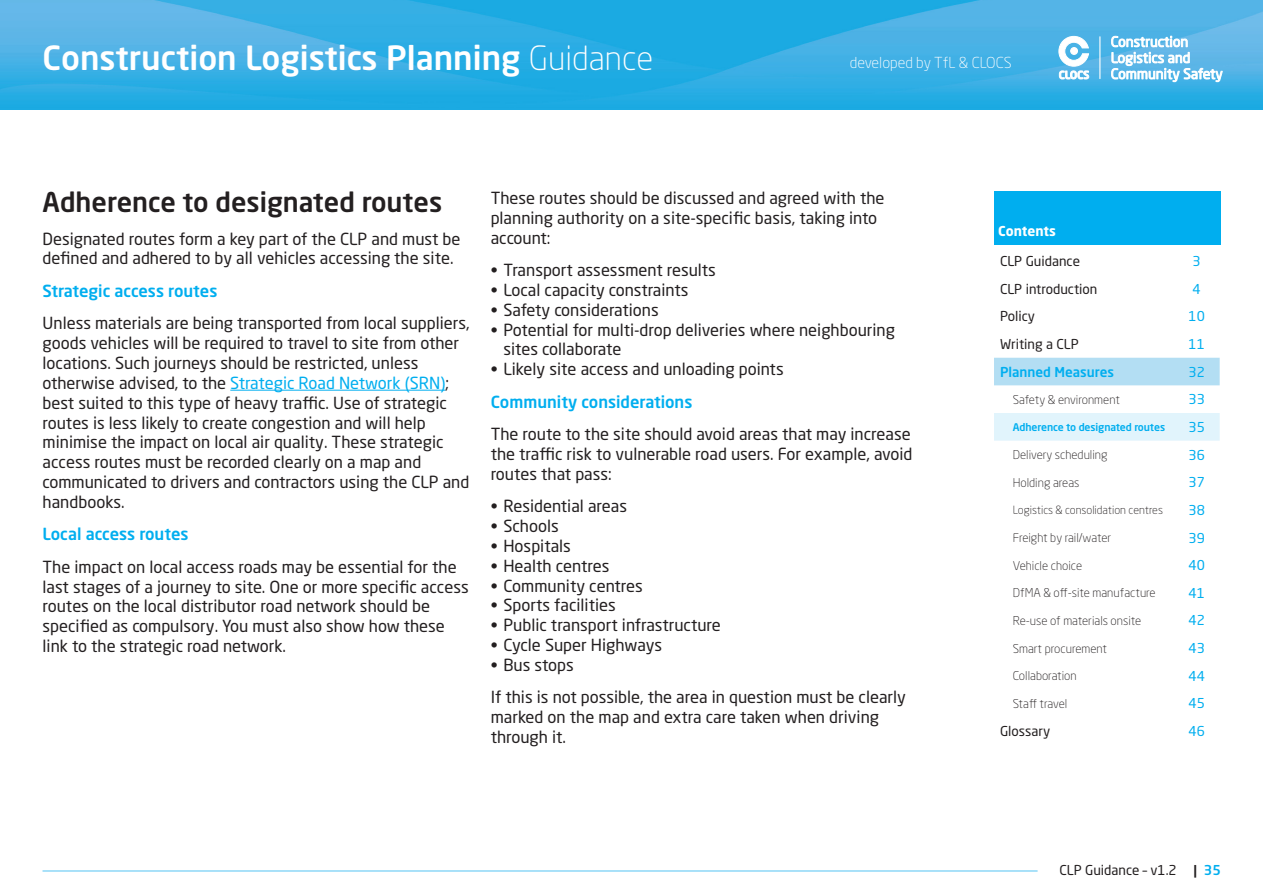
<style>
.page{position:relative;width:1263px;height:893px;background:#fff}
.page>*{position:absolute;margin:0;border:0;box-sizing:border-box;transform-origin:0 0}
.t1{font:500 33px "Neo Sans Std";color:#fff}
.BIG_main_title{font:500 27px "Neo Sans Std";color:#231f20}
.Main{font:16.5px/19.8px "Neo Sans Std";color:#231f20}
.Main-2{font:500 16.5px "Neo Sans Std";color:#00aeef}
.t2{font:300 15px "Neo Sans Std";color:#fff}
.Bullets{font:13.5px "Neo Sans Std";color:#231f20}
.Bullets-2{font:13.5px "Neo Sans Std";color:#00aeef}
.Bullets-3{font:500 13.5px "Neo Sans Std";color:#00aeef}
.Main-3{font:700 13.5px "Neo Sans Std";color:#fff}
.Bullets-4{font:300 12px "Neo Sans Std";color:#231f20}
.Bullets-5{font:300 11.25px "Neo Sans Std";color:#231f20}
.Bullets-6{font:500 10.5px "Neo Sans Std";letter-spacing:-.01em;color:#00aeef}
.s1{font-weight:300}
.s2{color:#00aeef}
.s3{font-weight:500}
.s4{font-weight:500;color:#00aeef}
</style>
<div class="page">
<img style="left:0;top:0;width:1263px;height:109px">
<hr style="left:1099px;top:36px;width:1px;height:43px;background:#fff">
<svg style="left:1111px;top:36px;width:111px;height:46px"></svg>
<svg style="left:1059px;top:36px;width:30px;height:43px"></svg>
<hr style="left:43px;top:870px;width:994px;height:2px;background:#8dd7f7">
<hr style="left:230px;top:390px;width:215px;height:1px;background:#00aeef">
<div style="left:994px;top:358px;width:226px;height:27px;background:#b3def3"></div>
<div style="left:994px;top:413px;width:226px;height:28px;background:#e1f4fc"></div>
<div style="left:994px;top:191px;width:227px;height:53px;background:#00aeef"></div>
<h1 class="t1" style="left:43px;top:37px;width:612px">Construction Logistics Planning <span class="s1">Guidance</span></h1>
<p class="t2" style="left:850px;top:54px;width:163px">developed by TfL &amp; CLOCS</p>
<p class="BIG_main_title" style="left:43px;top:185px;width:401px">Adherence to designated routes</p>
<p class="Main" style="left:43px;top:228px;width:419px">Designated routes form a key part of the CLP and must be defined and adhered to by all vehicles accessing the site.</p>
<p class="Main-2" style="left:43px;top:280px;width:176px">Strategic access routes</p>
<p class="Main" style="left:43px;top:313px;width:429px">Unless materials are being transported from local suppliers, goods vehicles will be required to travel to site from other locations. Such journeys should be restricted, unless otherwise advised, to the <span class="s2">Strategic Road Network (SRN)</span>; best suited to this type of heavy traffic. Use of strategic routes is less likely to create congestion and will help minimise the impact on local air quality. These strategic access routes must be recorded clearly on a map and communicated to drivers and contractors using the CLP and handbooks.</p>
<p class="Main-2" style="left:43px;top:524px;width:148px">Local access routes</p>
<p class="Main" style="left:43px;top:557px;width:428px">The impact on local access roads may be essential for the last stages of a journey to site. One or more specific access routes on the local distributor road network should be specified as compulsory. You must also show how these link to the strategic road network.</p>
<p class="Main" style="left:491px;top:188px;width:395px">These routes should be discussed and agreed with the planning authority on a site-specific basis, taking into account:</p>
<p class="Main" style="left:491px;top:260px;width:227px">• Transport assessment results</p>
<p class="Main" style="left:491px;top:280px;width:199px">• Local capacity constraints</p>
<p class="Main" style="left:491px;top:300px;width:170px">• Safety considerations</p>
<p class="Main" style="left:503px;top:319px;width:393px;text-indent:-13px">• Potential for multi-drop deliveries where neighbouring sites collaborate</p>
<p class="Main" style="left:491px;top:359px;width:294px">• Likely site access and unloading points</p>
<p class="Main-2" style="left:491px;top:391px;width:203px">Community considerations</p>
<p class="Main" style="left:491px;top:424px;width:423px;text-align:justify">The route to the site should avoid areas that may increase the traffic risk to vulnerable road users. For example, avoid routes that pass:</p>
<p class="Main" style="left:491px;top:496px;width:138px">• Residential areas</p>
<p class="Main" style="left:491px;top:516px;width:70px">• Schools</p>
<p class="Main" style="left:491px;top:536px;width:82px">• Hospitals</p>
<p class="Main" style="left:491px;top:556px;width:120px">• Health centres</p>
<p class="Main" style="left:491px;top:575px;width:154px">• Community centres</p>
<p class="Main" style="left:491px;top:595px;width:127px">• Sports facilities</p>
<p class="Main" style="left:491px;top:615px;width:232px">• Public transport infrastructure</p>
<p class="Main" style="left:491px;top:635px;width:173px">• Cycle Super Highways</p>
<p class="Main" style="left:491px;top:655px;width:85px">• Bus stops</p>
<p class="Main" style="left:491px;top:687px;width:417px">If this is not possible, the area in question must be clearly marked on the map and extra care taken when driving through it.</p>
<p class="Main-3" style="left:998px;top:222px;width:59px">Contents</p>
<p class="Bullets" style="left:1000px;top:253px;width:82px">CLP Guidance</p>
<p class="Bullets-2" style="left:1192px;top:253px;width:10px">3</p>
<p class="Bullets" style="left:1000px;top:281px;width:99px">CLP introduction</p>
<p class="Bullets-2" style="left:1192px;top:281px;width:10px">4</p>
<p class="Bullets" style="left:1000px;top:308px;width:37px">Policy</p>
<p class="Bullets-2" style="left:1188px;top:308px;width:18px">10</p>
<p class="Bullets" style="left:1000px;top:336px;width:80px">Writing a CLP</p>
<p class="Bullets-2" style="left:1188px;top:336px;width:18px">11</p>
<p class="Bullets-3" style="left:1000px;top:363px;width:116px">Planned Measures</p>
<p class="Bullets-2" style="left:1188px;top:363px;width:18px">32</p>
<p class="Bullets-4" style="left:1013px;top:392px;width:109px">Safety &amp; environment</p>
<p class="Bullets-2" style="left:1188px;top:391px;width:18px">33</p>
<p class="Bullets-6" style="left:1013px;top:420px;width:154px">Adherence to designated routes</p>
<p class="Bullets-2" style="left:1188px;top:419px;width:18px">35</p>
<p class="Bullets-4" style="left:1013px;top:447px;width:96px">Delivery scheduling</p>
<p class="Bullets-2" style="left:1188px;top:446px;width:18px">36</p>
<p class="Bullets-4" style="left:1013px;top:475px;width:68px">Holding areas</p>
<p class="Bullets-2" style="left:1188px;top:474px;width:18px">37</p>
<p class="Bullets-5" style="left:1013px;top:503px;width:152px">Logistics &amp; consolidation centres</p>
<p class="Bullets-2" style="left:1188px;top:502px;width:18px">38</p>
<p class="Bullets-4" style="left:1013px;top:530px;width:100px">Freight by rail/water</p>
<p class="Bullets-2" style="left:1188px;top:529px;width:18px">39</p>
<p class="Bullets-4" style="left:1013px;top:558px;width:71px">Vehicle choice</p>
<p class="Bullets-2" style="left:1188px;top:557px;width:18px">40</p>
<p class="Bullets-4" style="left:1013px;top:586px;width:144px">DfMA &amp; off-site manufacture</p>
<p class="Bullets-2" style="left:1188px;top:585px;width:18px">41</p>
<p class="Bullets-4" style="left:1013px;top:613px;width:130px">Re-use of materials onsite</p>
<p class="Bullets-2" style="left:1188px;top:612px;width:18px">42</p>
<p class="Bullets-4" style="left:1013px;top:641px;width:96px">Smart procurement</p>
<p class="Bullets-2" style="left:1188px;top:640px;width:18px">43</p>
<p class="Bullets-4" style="left:1013px;top:669px;width:66px">Collaboration</p>
<p class="Bullets-2" style="left:1188px;top:667px;width:18px">44</p>
<p class="Bullets-4" style="left:1013px;top:696px;width:56px">Staff travel</p>
<p class="Bullets-2" style="left:1188px;top:695px;width:18px">45</p>
<p class="Bullets" style="left:1000px;top:723px;width:52px">Glossary</p>
<p class="Bullets-2" style="left:1188px;top:723px;width:18px">46</p>
<p class="Bullets" style="left:1059px;top:861px;width:163px">CLP Guidance – v1.2 <span class="s3">|</span> <span class="s4">35</span></p>
</div>
